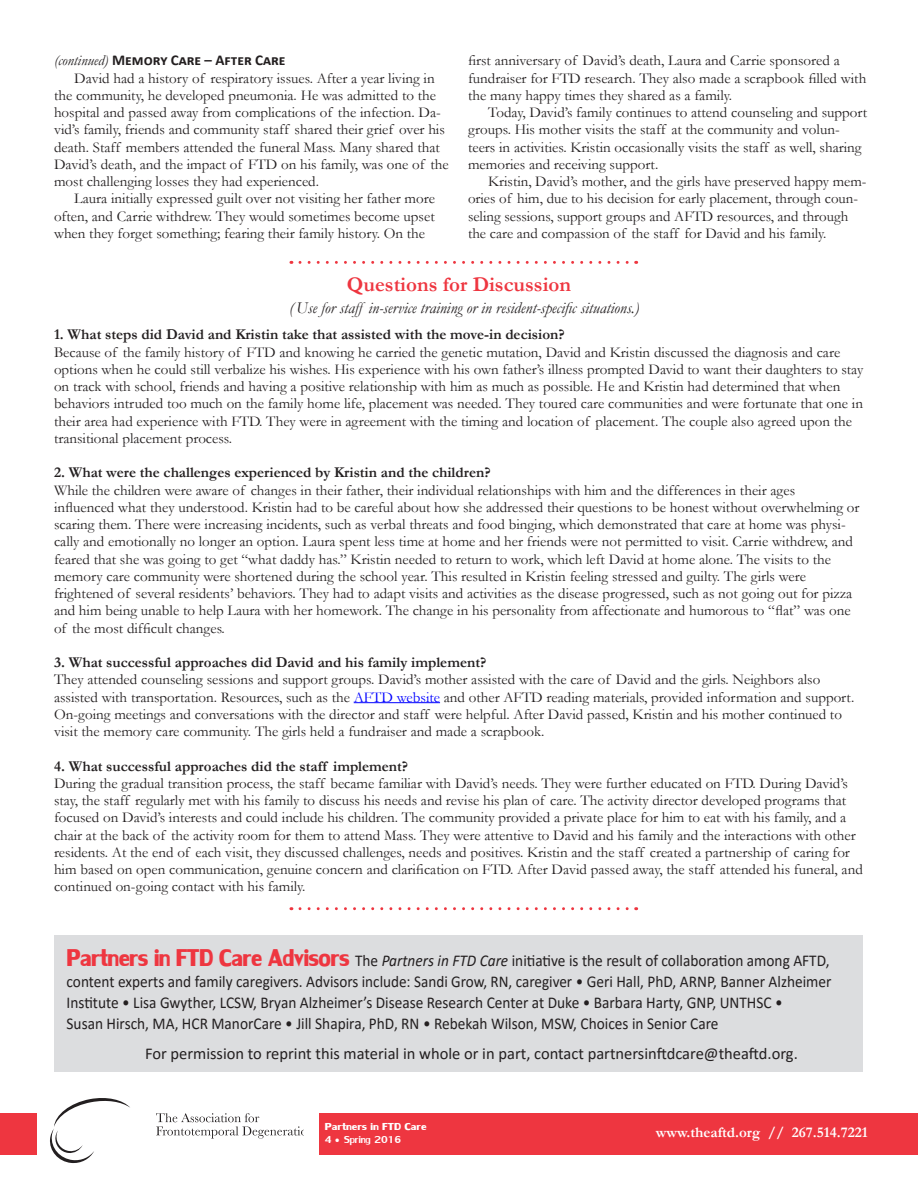
<style>
.page{position:relative;width:918px;height:1188px;background:#fff}
.page>*{position:absolute;margin:0;border:0;box-sizing:border-box;transform-origin:0 0}
.t1{font:700 21px "Garamond";color:#ee3640}
.t2{font:16.5px/21px "Calibri";color:#231f20;scale:.93 1}
.t3{font:16.5px "Calibri";color:#231f20}
.t4{font:italic 16.5px "Garamond";color:#231f20}
.t5{font:15px/17.2px "Garamond";color:#231f20}
.t6{font:700 15px "Garamond";color:#231f20}
.t7{font:700 15px "Calibri";color:#231f20}
.t8{font:700 15px "Garamond";color:#fff}
.t9{font:15px "Lily UPC Bold";color:#fff}
.t10{font:15px "Lily UPC";color:#fff}
.s1{font-family:"Garamond";font-weight:400;font-style:italic}
.s2{color:#00f}
.s3{font-family:"Lily UPC Bold";font-size:36px;color:#ee3640}
.s4{font-style:italic}
</style>
<div class="page">
<div style="left:320px;top:1113px;width:598px;height:42px;background:#ee3640"></div>
<div style="left:0;top:1113px;width:37px;height:42px;background:#ee3640"></div>
<svg style="left:50px;top:1098px;width:80px;height:65px"></svg>
<svg style="left:156px;top:1113px;width:147px;height:26px"></svg>
<div style="left:55px;top:935px;width:808px;height:136px;background:#dcdddf"></div>
<hr style="left:354px;top:702px;width:86px;height:1px;background:#00f">
<svg style="left:300px;top:261px;width:337px;height:3px"></svg>
<svg style="left:300px;top:907px;width:337px;height:3px"></svg>
<p class="t7" style="left:54px;top:50px;width:233px"><span class="s1">(continued)</span> Memory Care – After Care</p>
<p class="t5" style="left:54px;top:71px;width:396px;text-indent:20px">David had a history of respiratory issues. After a year living in the community, he developed pneumonia. He was admitted to the hospital and passed away from complications of the infection. Da&shy;vid’s family, friends and community staff shared their grief over his death. Staff members attended the funeral Mass. Many shared that David’s death, and the impact of FTD on his family, was one of the most challenging losses they had experienced.</p>
<p class="t5" style="left:54px;top:192px;width:382px;text-align:justify;text-indent:20px">Laura initially expressed guilt over not visiting her father more often, and Carrie withdrew. They would sometimes become upset when they forget something; fearing their family history. On the</p>
<p class="t5" style="left:468px;top:52px;width:400px">first anniversary of David’s death, Laura and Carrie sponsored a fundraiser for FTD research. They also made a scrapbook filled with the many happy times they shared as a family.</p>
<p class="t5" style="left:468px;top:105px;width:401px;text-indent:20px">Today, David’s family continues to attend counseling and support groups. His mother visits the staff at the community and volun&shy;teers in activities. Kristin occasionally visits the staff as well, sharing memories and receiving support.</p>
<p class="t5" style="left:468px;top:174px;width:400px;text-indent:20px">Kristin, David’s mother, and the girls have preserved happy mem&shy;ories of him, due to his decision for early placement, through coun&shy;seling sessions, support groups and AFTD resources, and through the care and compassion of the staff for David and his family.</p>
<h1 class="t1" style="left:347px;top:276px;width:226px">Questions for Discussion</h1>
<p class="t4" style="left:289px;top:302px;width:351px">(Use for staff in-service training or in resident-specific situations.)</p>
<p class="t6" style="left:54px;top:329px;width:512px">1. What steps did David and Kristin take that assisted with the move-in decision?</p>
<p class="t5" style="left:54px;top:345px;width:811px">Because of the family history of FTD and knowing he carried the genetic mutation, David and Kristin discussed the diagnosis and care options when he could still verbalize his wishes. His experience with his own father’s illness prompted David to want their daughters to stay on track with school, friends and having a positive relationship with him as much as possible. He and Kristin had determined that when behaviors intruded too much on the family home life, placement was needed. They toured care communities and were fortunate that one in their area had experience with FTD. They were in agreement with the timing and location of placement. The couple also agreed upon the transitional placement process.</p>
<p class="t6" style="left:54px;top:467px;width:438px">2. What were the challenges experienced by Kristin and the children?</p>
<p class="t5" style="left:54px;top:483px;width:807px">While the children were aware of changes in their father, their individual relationships with him and the differences in their ages<br>influenced what they understood. Kristin had to be careful about how she addressed their questions to be honest without overwhelming or scaring them. There were increasing incidents, such as verbal threats and food binging, which demonstrated that care at home was physi&shy;cally and emotionally no longer an option. Laura spent less time at home and her friends were not permitted to visit. Carrie withdrew, and feared that she was going to get “what daddy has.” Kristin needed to return to work, which left David at home alone. The visits to the memory care community were shortened during the school year. This resulted in Kristin feeling stressed and guilty. The girls were frightened of several residents’ behaviors. They had to adapt visits and activities as the disease progressed, such as not going out for pizza and him being unable to help Laura with her homework. The change in his personality from affectionate and humorous to “flat” was one of the most difficult changes.</p>
<p class="t6" style="left:54px;top:657px;width:434px">3. What successful approaches did David and his family implement?</p>
<p class="t5" style="left:54px;top:673px;width:802px">They attended counseling sessions and support groups. David’s mother assisted with the care of David and the girls. Neighbors also assisted with transportation. Resources, such as the <span class="s2">AFTD website</span> and other AFTD reading materials, provided information and support.<br>On-going meetings and conversations with the director and staff were helpful. After David passed, Kristin and his mother continued to visit the memory care community. The girls held a fundraiser and made a scrapbook.</p>
<p class="t6" style="left:54px;top:760px;width:356px">4. What successful approaches did the staff implement?</p>
<p class="t5" style="left:54px;top:776px;width:810px">During the gradual transition process, the staff became familiar with David’s needs. They were further educated on FTD. During David’s stay, the staff regularly met with his family to discuss his needs and revise his plan of care. The activity director developed programs that focused on David’s interests and could include his children. The community provided a private place for him to eat with his family, and a chair at the back of the activity room for them to attend Mass. They were attentive to David and his family and the interactions with other residents. At the end of each visit, they discussed challenges, needs and positives. Kristin and the staff created a partnership of caring for him based on open communication, genuine concern and clarification on FTD. After David passed away, the staff attended his funeral, and continued on-going contact with his family.</p>
<p class="t2" style="left:67px;top:951px;width:824px"><span class="s3">Partners in FTD Care Advisors</span> The <span class="s4">Partners in FTD Care</span> initiative is the result of collaboration among AFTD, content experts and family caregivers. Advisors include: Sandi Grow, RN, caregiver • Geri Hall, PhD, ARNP, Banner Alzheimer Institute • Lisa Gwyther, LCSW, Bryan Alzheimer’s Disease Research Center at Duke • Barbara Harty, GNP, UNTHSC •<br>Susan Hirsch, MA, HCR ManorCare • Jill Shapira, PhD, RN • Rebekah Wilson, MSW, Choices in Senior Care</p>
<p class="t3" style="left:145px;top:1048px;width:654px">For permission to reprint this material in whole or in part, contact partnersinftdcare@theaftd.org.</p>
<p class="t9" style="left:325px;top:1120px;width:103px">Partners in FTD Care</p>
<p class="t10" style="left:325px;top:1134px;width:78px">4 • Spring 2016</p>
<p class="t8" style="left:656px;top:1126px;width:213px">www.theaftd.org // 267.514.7221</p>
</div>
